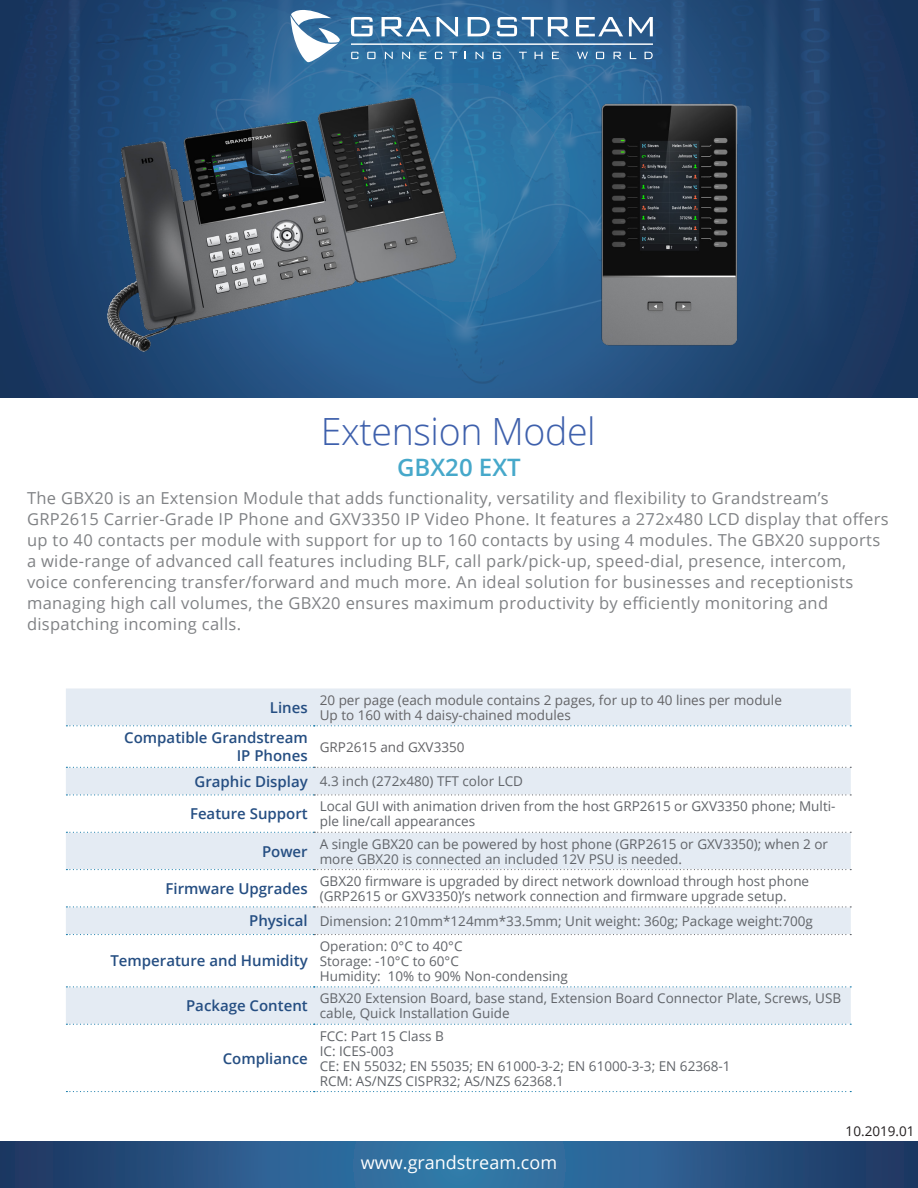
<style>
.page{position:relative;width:918px;height:1188px;background:#fff}
.page>*{position:absolute;margin:0;border:0;box-sizing:border-box;transform-origin:0 0}
.t1{font:300 37.5px "Open Sans";letter-spacing:-.01em;color:#3e60ac}
.t2{font:600 24px "Open Sans";color:#46a8ca}
.t3{font:18px "Open Sans";color:#fff}
.t4{font:16.5px/21px "Open Sans";letter-spacing:.02em;color:#808285}
.t5{font:600 15px "Open Sans";color:#254e82}
.t6{font:13.5px/15px "Open Sans";color:#616469}
.t7{font:13.5px "Open Sans";color:#636366}
.t8{font:13.5px "Open Sans";color:#231f20}
</style>
<div class="page">
<img style="left:0;top:0;width:918px;height:397px">
<svg style="left:291px;top:10px;width:49px;height:52px"></svg>
<svg style="left:351px;top:17px;width:22px;height:19px"></svg>
<svg style="left:382px;top:17px;width:49px;height:19px"></svg>
<svg style="left:437px;top:17px;width:21px;height:19px"></svg>
<svg style="left:468px;top:17px;width:22px;height:19px"></svg>
<svg style="left:497px;top:17px;width:72px;height:19px"></svg>
<svg style="left:576px;top:17px;width:47px;height:19px"></svg>
<svg style="left:629px;top:17px;width:24px;height:19px"></svg>
<svg style="left:351px;top:52px;width:7px;height:7px"></svg>
<svg style="left:367px;top:52px;width:9px;height:7px"></svg>
<svg style="left:385px;top:52px;width:8px;height:7px"></svg>
<svg style="left:402px;top:52px;width:8px;height:7px"></svg>
<svg style="left:420px;top:52px;width:6px;height:7px"></svg>
<svg style="left:435px;top:52px;width:7px;height:7px"></svg>
<svg style="left:449px;top:52px;width:8px;height:7px"></svg>
<svg style="left:476px;top:52px;width:7px;height:7px"></svg>
<svg style="left:493px;top:52px;width:8px;height:7px"></svg>
<svg style="left:519px;top:52px;width:8px;height:7px"></svg>
<svg style="left:535px;top:52px;width:8px;height:7px"></svg>
<svg style="left:552px;top:52px;width:7px;height:7px"></svg>
<svg style="left:645px;top:52px;width:8px;height:7px"></svg>
<svg style="left:596px;top:52px;width:8px;height:7px"></svg>
<svg style="left:614px;top:52px;width:7px;height:7px"></svg>
<svg style="left:630px;top:52px;width:6px;height:7px"></svg>
<svg style="left:577px;top:52px;width:11px;height:7px"></svg>
<hr style="left:351px;top:44px;width:302px;height:1px;background:#fff">
<svg style="left:0;top:1142px;width:918px;height:46px;background:#295988"></svg>
<img style="left:84px;top:79px;width:376px;height:288px">
<img style="left:545px;top:79px;width:232px;height:288px">
<svg style="left:66px;top:688px;width:785px;height:336px"></svg>
<svg style="left:66px;top:725px;width:785px;height:1px"></svg>
<svg style="left:66px;top:986px;width:785px;height:1px"></svg>
<svg style="left:66px;top:1024px;width:785px;height:1px"></svg>
<svg style="left:66px;top:1091px;width:785px;height:1px"></svg>
<svg style="left:66px;top:767px;width:785px;height:1px"></svg>
<svg style="left:66px;top:794px;width:785px;height:2px"></svg>
<svg style="left:66px;top:832px;width:785px;height:1px"></svg>
<svg style="left:66px;top:869px;width:785px;height:1px"></svg>
<svg style="left:66px;top:906px;width:785px;height:1px"></svg>
<svg style="left:66px;top:934px;width:785px;height:1px"></svg>
<p class="t1" style="left:321px;top:406px;width:276px">Extension Model</p>
<p class="t2" style="left:397px;top:451px;width:125px">GBX20 EXT</p>
<p class="t4" style="left:27px;top:487px;width:863px">The GBX20 is an Extension Module that adds functionality, versatility and flexibility to Grandstream’s GRP2615 Carrier-Grade IP Phone and GXV3350 IP Video Phone. It features a 272x480 LCD display that offers up to 40 contacts per module with support for up to 160 contacts by using 4 modules. The GBX20 supports a wide-range of advanced call features including BLF, call park/pick-up, speed-dial, presence, intercom, voice conferencing transfer/forward and much more. An ideal solution for businesses and receptionists managing high call volumes, the GBX20 ensures maximum productivity by efficiently monitoring and dispatching incoming calls.</p>
<p class="t5" style="left:270px;top:697px;width:39px">Lines</p>
<p class="t7" style="left:320px;top:691px;width:464px">20 per page (each module contains 2 pages, for up to 40 lines per module</p>
<p class="t7" style="left:320px;top:706px;width:253px">Up to 160 with 4 daisy-chained modules</p>
<p class="t5" style="left:124px;top:728px;width:185px">Compatible Grandstream</p>
<p class="t5" style="left:237px;top:746px;width:73px">IP Phones</p>
<p class="t7" style="left:320px;top:738px;width:146px">GRP2615 and GXV3350</p>
<p class="t5" style="left:195px;top:771px;width:115px">Graphic Display</p>
<p class="t6" style="left:320px;top:774px;width:205px">4.3 inch (272x480) TFT color LCD</p>
<p class="t5" style="left:190px;top:804px;width:119px">Feature Support</p>
<p class="t6" style="left:320px;top:799px;width:517px">Local GUI with animation driven from the host GRP2615 or GXV3350 phone; Multi&shy;ple line/call appearances</p>
<p class="t5" style="left:262px;top:841px;width:47px">Power</p>
<p class="t6" style="left:320px;top:836px;width:510px">A single GBX20 can be powered by host phone (GRP2615 or GXV3350); when 2 or more GBX20 is connected an included 12V PSU is needed.</p>
<p class="t5" style="left:166px;top:878px;width:144px">Firmware Upgrades</p>
<p class="t6" style="left:320px;top:873px;width:491px">GBX20 firmware is upgraded by direct network download through host phone (GRP2615 or GXV3350)’s network connection and firmware upgrade setup.</p>
<p class="t5" style="left:249px;top:911px;width:60px">Physical</p>
<p class="t6" style="left:320px;top:913px;width:495px">Dimension: 210mm*124mm*33.5mm; Unit weight: 360g; Package weight:700g</p>
<p class="t5" style="left:110px;top:951px;width:199px">Temperature and Humidity</p>
<p class="t6" style="left:320px;top:938px;width:144px">Operation: 0°C to 40°C</p>
<p class="t6" style="left:320px;top:953px;width:141px">Storage: -10°C to 60°C</p>
<p class="t6" style="left:320px;top:968px;width:250px">Humidity: 10% to 90% Non-condensing</p>
<p class="t5" style="left:186px;top:996px;width:123px">Package Content</p>
<p class="t6" style="left:320px;top:990px;width:523px">GBX20 Extension Board, base stand, Extension Board Connector Plate, Screws, USB cable, Quick Installation Guide</p>
<p class="t5" style="left:223px;top:1048px;width:87px">Compliance</p>
<p class="t6" style="left:320px;top:1028px;width:126px">FCC: Part 15 Class B</p>
<p class="t6" style="left:320px;top:1043px;width:76px">IC: ICES-003</p>
<p class="t6" style="left:320px;top:1058px;width:412px">CE: EN 55032; EN 55035; EN 61000-3-2; EN 61000-3-3; EN 62368-1</p>
<p class="t6" style="left:320px;top:1073px;width:246px">RCM: AS/NZS CISPR32; AS/NZS 62368.1</p>
<p class="t3" style="left:361px;top:1151px;width:198px">www.grandstream.com</p>
<p class="t8" style="left:846px;top:1122px;width:70px">10.2019.01</p>
</div>
